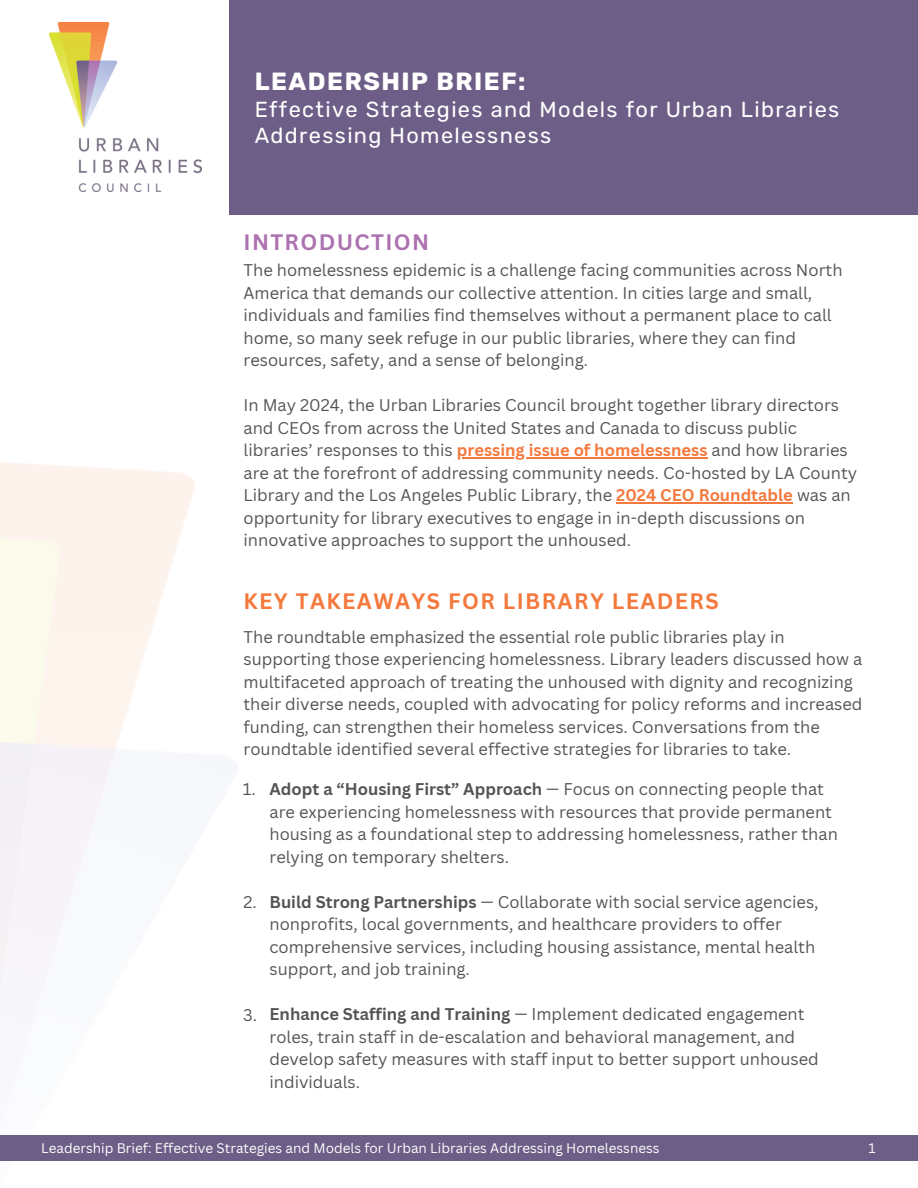
<style>
.page{position:relative;width:918px;height:1188px;background:#fff}
.page>*{position:absolute;margin:0;border:0;box-sizing:border-box;transform-origin:0 0}
.t1{font:700 24.75px "Rubik";letter-spacing:.065em;color:#fff}
.t2{font:21.75px/25.8px "Rubik";letter-spacing:.065em;color:#fff}
.t3{font:700 21.75px "Canva Sans";letter-spacing:.065em;color:#f4793d}
.t4{font:700 21.75px "Canva Sans";letter-spacing:.065em;color:#ad72b0}
.t5{font:16.5px/22.5px "Canva Sans";color:#545454}
.t6{font:13.5px "Canva Sans";color:#fff}
.s1{font-weight:700;color:#f4793d}
.s2{font-weight:700}
</style>
<div class="page">
<div style="left:229px;top:0;width:689px;height:215px;background:#6d5e87"></div>
<img style="left:49px;top:23px;width:152px;height:168px">
<img style="left:0;top:462px;width:403px;height:674px">
<hr style="left:457px;top:457px;width:251px;height:2px;background:#f4793d">
<hr style="left:616px;top:502px;width:177px;height:2px;background:#f4793d">
<div style="left:0;top:1136px;width:918px;height:25px;background:#6d5e87"></div>
<h1 class="t1" style="left:255px;top:67px;width:272px">LEADERSHIP BRIEF:</h1>
<h2 class="t2" style="left:255px;top:97px;width:586px">Effective Strategies and Models for Urban Libraries<br>Addressing Homelessness</h2>
<p class="t4" style="left:244px;top:227px;width:187px">INTRODUCTION</p>
<h1 class="t5" style="left:244px;top:259px;width:601px">The homelessness epidemic is a challenge facing communities across North America that demands our collective attention. In cities large and small, individuals and families find themselves without a permanent place to call home, so many seek refuge in our public libraries, where they can find resources, safety, and a sense of belonging.</h1>
<h3 class="t5" style="left:244px;top:394px;width:606px">In May 2024, the Urban Libraries Council brought together library directors and CEOs from across the United States and Canada to discuss public libraries’ responses to this <span class="s1">pressing issue of homelessness</span> and how libraries</h3>
<h3 class="t5" style="left:244px;top:461px;width:615px">are at the forefront of addressing community needs. Co-hosted by LA County Library and the Los Angeles Public Library, the <span class="s1">2024 CEO Roundtable</span> was an opportunity for library executives to engage in in-depth discussions on innovative approaches to support the unhoused.</h3>
<h3 class="t3" style="left:244px;top:585px;width:477px">KEY TAKEAWAYS FOR LIBRARY LEADERS</h3>
<h3 class="t5" style="left:244px;top:625px;width:620px">The roundtable emphasized the essential role public libraries play in supporting those experiencing homelessness. Library leaders discussed how a multifaceted approach of treating the unhoused with dignity and recognizing their diverse needs, coupled with advocating for policy reforms and increased funding, can strengthen their homeless services. Conversations from the roundtable identified several effective strategies for libraries to take.</h3>
<p class="t5" style="left:243px;top:777px;width:15px">1.</p>
<p class="t5" style="left:244px;top:890px;width:15px">2.</p>
<p class="t5" style="left:243px;top:1003px;width:15px">3.</p>
<h3 class="t5" style="left:269px;top:777px;width:570px"><span class="s2">Adopt a “Housing First” Approach</span> — Focus on connecting people that are experiencing homelessness with resources that provide permanent housing as a foundational step to addressing homelessness, rather than relying on temporary shelters.</h3>
<h3 class="t5" style="left:269px;top:890px;width:551px"><span class="s2">Build Strong Partnerships</span> — Collaborate with social service agencies, nonprofits, local governments, and healthcare providers to offer comprehensive services, including housing assistance, mental health support, and job training.</h3>
<h3 class="t5" style="left:269px;top:1002px;width:551px"><span class="s2">Enhance Staffing and Training</span> — Implement dedicated engagement roles, train staff in de-escalation and behavioral management, and develop safety measures with staff input to better support unhoused individuals.</h3>
<h1 class="t6" style="left:41px;top:1138px;width:620px">Leadership Brief: Effective Strategies and Models for Urban Libraries Addressing Homelessness</h1>
<h1 class="t6" style="left:868px;top:1138px;width:9px">1</h1>
</div>
